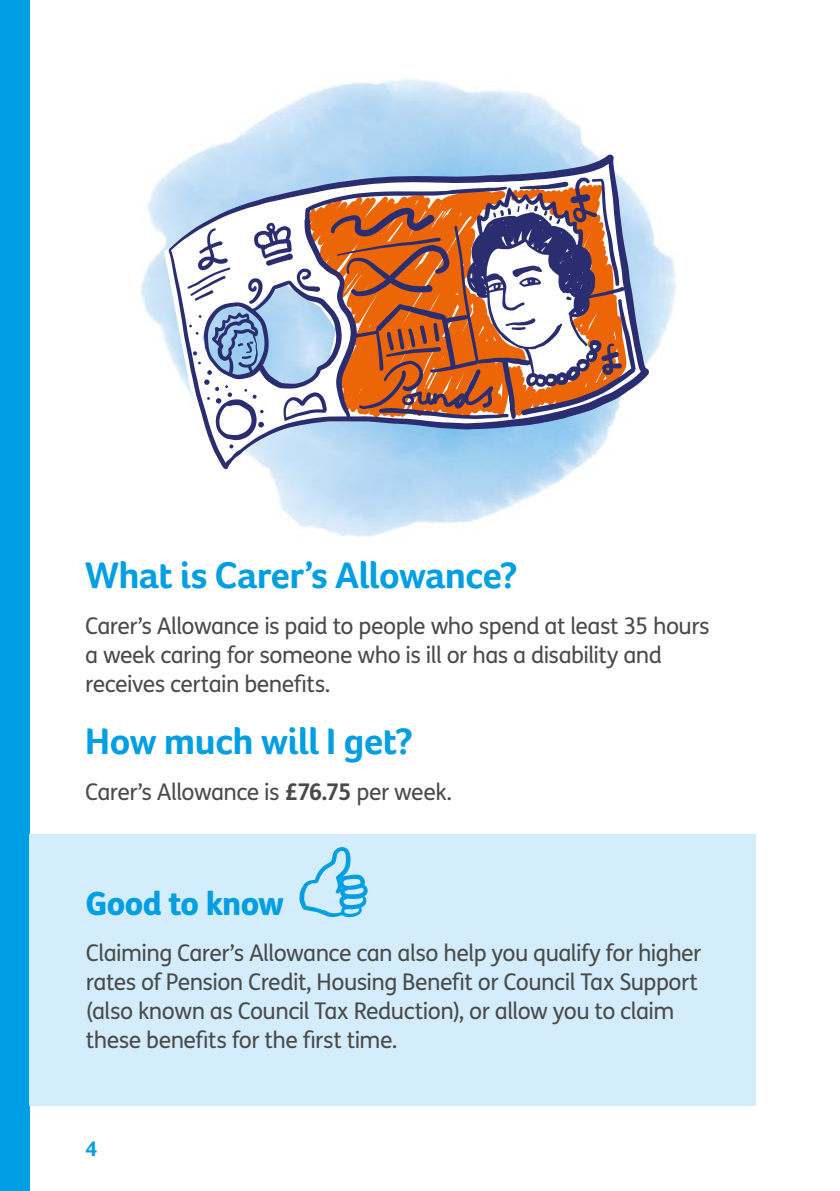
<style>
.page{position:relative;width:840px;height:1191px;background:#fff}
.page>*{position:absolute;margin:0;border:0;box-sizing:border-box;transform-origin:0 0}
.Blue_Page_heading_19{font:700 38px "Foco Age UK";letter-spacing:-.015em;color:#009fe3}
.Body_copy_11_5_over{font:800 32px "FS Me";letter-spacing:-.025em;color:#009fe3}
.Body_copy_11_5_over-2{font:23px/29px "FS Me";letter-spacing:-.025em;color:#4a4a49}
.t1{font:700 22px "Foco Age UK";color:#009fe3}
.s1{font-weight:700}
.s2{color:#d4edfc}
</style>
<div class="page">
<div style="left:0;top:0;width:29px;height:1191px;background:#009fe3"></div>
<img style="left:140px;top:79px;width:536px;height:458px">
<svg style="left:168px;top:154px;width:480px;height:315px"></svg>
<div style="left:29px;top:834px;width:726px;height:272px;background:#d4edfc"></div>
<svg style="left:299px;top:847px;width:68px;height:70px"></svg>
<p class="Blue_Page_heading_19" style="left:85px;top:553px;width:433px">What is Carer’s Allowance?</p>
<p class="Body_copy_11_5_over-2" style="left:85px;top:612px;width:625px">Carer’s Allowance is paid to people who spend at least 35 hours a week caring for someone who is ill or has a disability and receives certain benefits.</p>
<p class="Blue_Page_heading_19" style="left:85px;top:718px;width:329px">How much will I get?</p>
<p class="Body_copy_11_5_over-2" style="left:85px;top:777px;width:368px">Carer’s Allowance is <span class="s1">£76.75</span> per week.</p>
<p class="Body_copy_11_5_over" style="left:86px;top:883px;width:205px">Good to know<span class="s2">.</span></p>
<p class="Body_copy_11_5_over-2" style="left:86px;top:939px;width:616px">Claiming Carer’s Allowance can also help you qualify for higher rates of Pension Credit, Housing Benefit or Council Tax Support (also known as Council Tax Reduction), or allow you to claim these benefits for the first time.</p>
<p class="t1" style="left:85px;top:1135px;width:14px">4</p>
</div>
